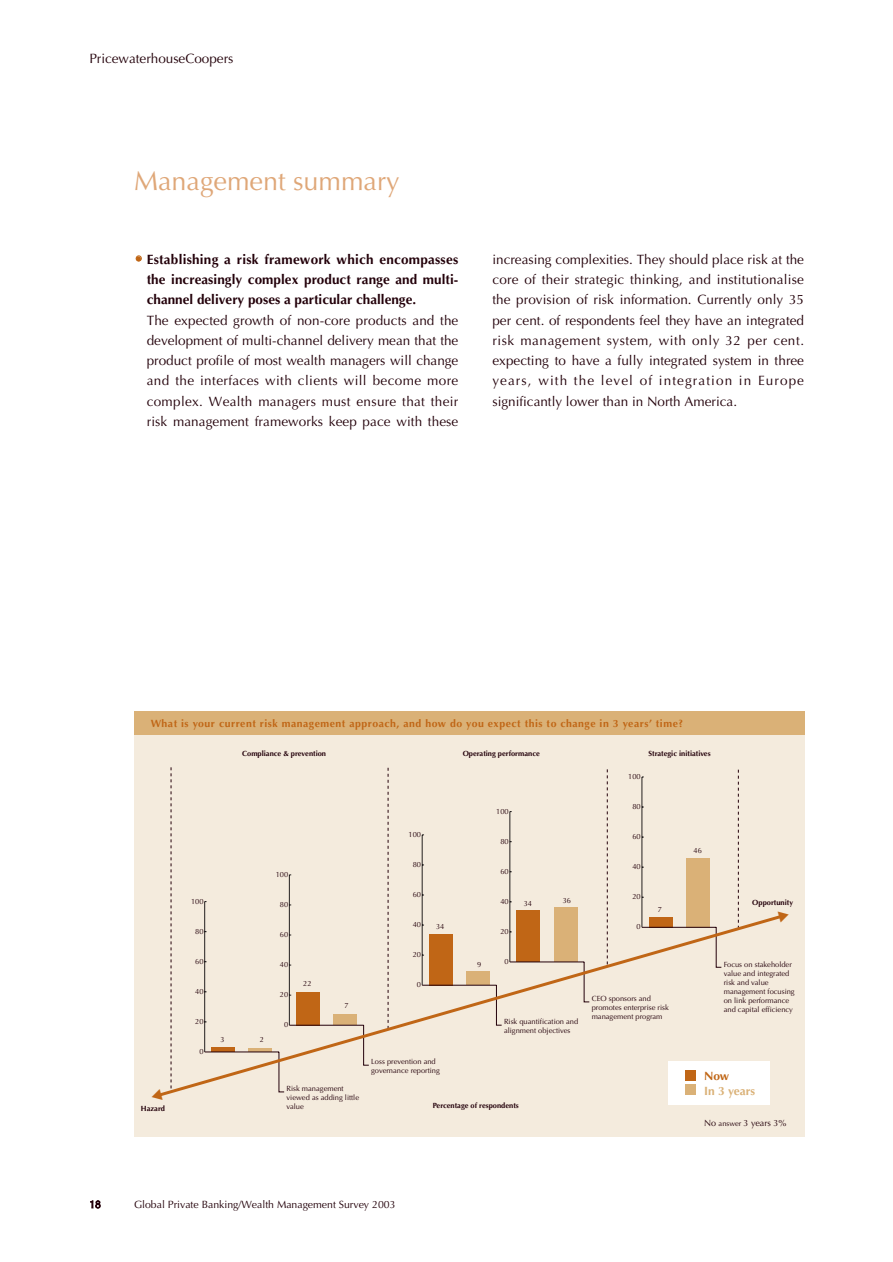
<style>
.page{position:relative;width:893px;height:1262px;background:#fff}
.page>*{position:absolute;margin:0;border:0;box-sizing:border-box;transform-origin:0 0}
.t1{font:27px "Optima";color:#dfa778}
.t2{font:13.5px/20.2px "Optima";color:#23000a;text-align:justify}
.t3{font:700 13.5px/20.2px "Optima";color:#23000a;text-align:justify}
.t4{font:700 12px "Optima";color:#dab177}
.t5{font:700 12px "Optima";color:#c06616}
.t6{font:700 10.5px "Optima";letter-spacing:.05em;color:#c06616}
.t7{font:10.5px "Optima";color:#23000a}
.t8{font:9px "Optima";color:#23000a}
.t9{font:7.5px/9px "Optima";color:#23000a}
.t10{font:700 7.5px "Optima";color:#23000a}
.s1{font-weight:400;font-size:15px;color:#c06616}
.s2{font-size:7.5px}
</style>
<div class="page">
<div style="left:134px;top:711px;width:670px;height:425px;background:#f4ebdd"></div>
<div style="left:134px;top:711px;width:670px;height:23px;background:#dab177"></div>
<hr style="left:204px;top:901px;width:1px;height:151px;background:#231f1f">
<hr style="left:289px;top:875px;width:1px;height:150px;background:#231f1f">
<hr style="left:422px;top:835px;width:1px;height:150px;background:#231f1f">
<hr style="left:509px;top:811px;width:1px;height:151px;background:#231f1f">
<div style="left:516px;top:910px;width:24px;height:52px;background:#c06616"></div>
<div style="left:553px;top:907px;width:24px;height:55px;background:#dab177"></div>
<hr style="left:641px;top:777px;width:1px;height:150px;background:#231f1f">
<div style="left:685px;top:858px;width:24px;height:69px;background:#dab177"></div>
<svg style="left:171px;top:767px;width:1px;height:145px"></svg>
<svg style="left:387px;top:767px;width:1px;height:145px"></svg>
<svg style="left:607px;top:769px;width:1px;height:142px"></svg>
<svg style="left:738px;top:769px;width:1px;height:142px"></svg>
<svg style="left:163px;top:912px;width:615px;height:187px"></svg>
<div style="left:668px;top:1061px;width:101px;height:43px;background:#fff"></div>
<div style="left:685px;top:1069px;width:10px;height:11px;background:#c06616"></div>
<div style="left:685px;top:1084px;width:10px;height:10px;background:#dab177"></div>
<svg style="left:778px;top:915px;width:4px;height:4px"></svg>
<svg style="left:157px;top:1092px;width:6px;height:5px"></svg>
<p class="t2" style="left:89px;top:50px;width:146px">PricewaterhouseCoopers</p>
<h1 class="t1" style="left:134px;top:169px;width:267px">Management summary</h1>
<p class="t3" style="left:147px;top:250px;width:313px;text-indent:-13px"><span class="s1">•</span> Establishing a risk framework which encompasses the increasingly complex product range and multi&shy;channel delivery poses a particular challenge.</p>
<p class="t2" style="left:147px;top:311px;width:313px">The expected growth of non-core products and the development of multi-channel delivery mean that the product profile of most wealth managers will change and the interfaces with clients will become more complex. Wealth managers must ensure that their risk management frameworks keep pace with these</p>
<p class="t2" style="left:492px;top:250px;width:313px">increasing complexities. They should place risk at the core of their strategic thinking, and institutionalise the provision of risk information. Currently only 35 per cent. of respondents feel they have an integrated risk management system, with only 32 per cent. expecting to have a fully integrated system in three years, with the level of integration in Europe significantly lower than in North America.</p>
<p class="t6" style="left:151px;top:719px;width:534px">What is your current risk management approach, and how do you expect this to change in 3 years’ time?</p>
<p class="t10" style="left:242px;top:750px;width:85px">Compliance &amp; prevention</p>
<p class="t10" style="left:462px;top:750px;width:79px">Operating performance</p>
<p class="t10" style="left:648px;top:750px;width:64px">Strategic initiatives</p>
<p class="t10" style="left:141px;top:1104px;width:26px">Hazard</p>
<p class="t9" style="left:628px;top:772px;width:14px">100</p>
<p class="t9" style="left:496px;top:807px;width:14px">100</p>
<p class="t9" style="left:632px;top:802px;width:10px">80</p>
<p class="t9" style="left:408px;top:830px;width:14px">100</p>
<p class="t9" style="left:500px;top:837px;width:10px">80</p>
<p class="t9" style="left:632px;top:832px;width:10px">60</p>
<p class="t9" style="left:693px;top:847px;width:10px">46</p>
<p class="t9" style="left:276px;top:870px;width:14px">100</p>
<p class="t9" style="left:412px;top:860px;width:10px">80</p>
<p class="t9" style="left:500px;top:867px;width:10px">60</p>
<p class="t9" style="left:632px;top:863px;width:10px">40</p>
<p class="t9" style="left:191px;top:897px;width:14px">100</p>
<p class="t9" style="left:280px;top:900px;width:10px">80</p>
<p class="t9" style="left:412px;top:890px;width:10px">60</p>
<p class="t9" style="left:500px;top:897px;width:10px">40</p>
<p class="t9" style="left:523px;top:899px;width:10px">34</p>
<p class="t9" style="left:562px;top:896px;width:10px">36</p>
<p class="t9" style="left:632px;top:893px;width:10px">20</p>
<p class="t9" style="left:657px;top:905px;width:6px">7</p>
<p class="t10" style="left:752px;top:899px;width:42px">Opportunity</p>
<p class="t9" style="left:195px;top:927px;width:10px">80</p>
<p class="t9" style="left:280px;top:930px;width:10px">60</p>
<p class="t9" style="left:412px;top:920px;width:10px">40</p>
<p class="t9" style="left:436px;top:922px;width:10px">34</p>
<p class="t9" style="left:500px;top:927px;width:10px">20</p>
<p class="t9" style="left:636px;top:923px;width:6px">0</p>
<p class="t9" style="left:195px;top:957px;width:10px">60</p>
<p class="t9" style="left:280px;top:960px;width:10px">40</p>
<p class="t9" style="left:303px;top:979px;width:10px">22</p>
<p class="t9" style="left:195px;top:987px;width:10px">40</p>
<p class="t9" style="left:280px;top:990px;width:10px">20</p>
<p class="t9" style="left:344px;top:1002px;width:6px">7</p>
<p class="t9" style="left:195px;top:1017px;width:10px">20</p>
<p class="t9" style="left:284px;top:1021px;width:6px">0</p>
<p class="t9" style="left:220px;top:1035px;width:6px">3</p>
<p class="t9" style="left:260px;top:1035px;width:6px">2</p>
<p class="t9" style="left:412px;top:950px;width:10px">20</p>
<p class="t9" style="left:417px;top:981px;width:6px">0</p>
<p class="t9" style="left:477px;top:960px;width:6px">9</p>
<p class="t9" style="left:504px;top:957px;width:6px">0</p>
<p class="t9" style="left:504px;top:1018px;width:76px">Risk quantification and alignment objectives</p>
<p class="t9" style="left:591px;top:994px;width:79px">CEO sponsors and promotes enterprise risk management program</p>
<p class="t9" style="left:723px;top:960px;width:72px">Focus on stakeholder value and integrated risk and value management focusing on link performance and capital efficiency</p>
<p class="t9" style="left:199px;top:1047px;width:6px">0</p>
<p class="t9" style="left:286px;top:1084px;width:74px">Risk management viewed as adding little value</p>
<p class="t9" style="left:371px;top:1058px;width:70px">Loss prevention and governance reporting</p>
<p class="t10" style="left:433px;top:1101px;width:87px">Percentage of respondents</p>
<p class="t5" style="left:704px;top:1071px;width:27px">Now</p>
<p class="t4" style="left:704px;top:1085px;width:53px">In 3 years</p>
<p class="t8" style="left:704px;top:1119px;width:84px">No <span class="s2">answer</span> 3 years 3%</p>
<p class="t7" style="left:89px;top:1200px;width:13px">18</p>
<p class="t7" style="left:134px;top:1200px;width:263px">Global Private Banking/Wealth Management Survey 2003</p>
</div>
